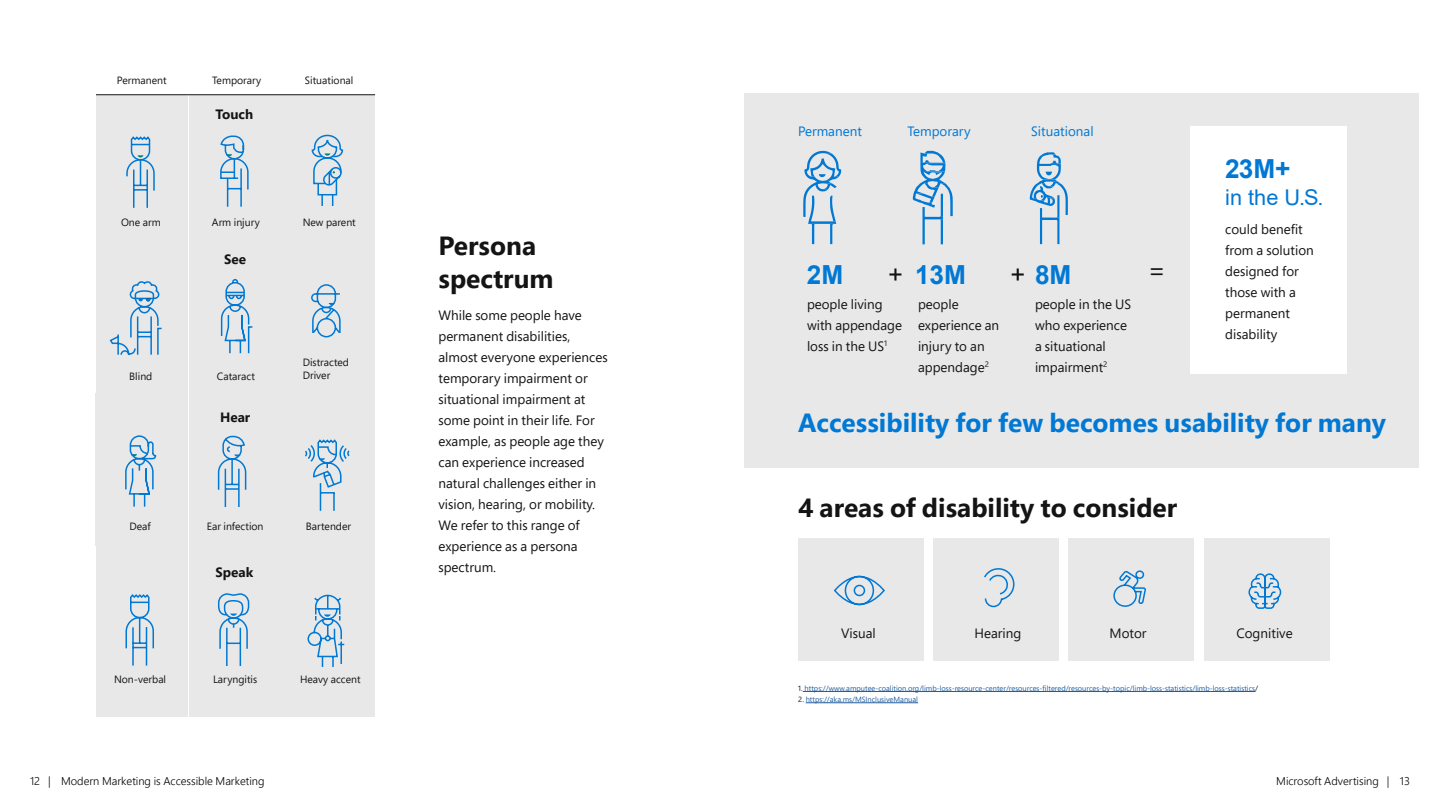
<style>
.page{position:relative;width:1440px;height:810px;background:#fff}
.page>*{position:absolute;margin:0;border:0;box-sizing:border-box;transform-origin:0 0}
.Headline{font:700 26.25px/33.8px "Segoe Pro";color:#141414}
.Headline-2{font:700 26.25px "Segoe Pro";color:#0078d4}
.t1{font:700 26.25px "Arial";color:#0078d4}
.t2{font:25.5px "Segoe Pro";color:#141414}
.t3{font:21.75px "Arial";color:#0078d4}
.t4{font:13.5px/21px "Segoe Pro";color:#141414}
.t5{font:13.5px "Segoe Pro";color:#0078d4}
.t6{font:700 13.5px "Segoe Pro";color:#141414}
.t7{font:300 11.25px "Segoe Pro";color:#000}
.t8{font:10.5px/13.5px "Segoe Pro";color:#141414}
.t9{font:7.5px "Segoe Pro";color:#215e9e}
.s1{color:#141414}
</style>
<div class="page">
<div style="left:798px;top:539px;width:125px;height:122px;background:#e8e8e8"></div>
<div style="left:933px;top:539px;width:126px;height:122px;background:#e8e8e8"></div>
<div style="left:1069px;top:539px;width:125px;height:122px;background:#e8e8e8"></div>
<div style="left:1204px;top:539px;width:125px;height:122px;background:#e8e8e8"></div>
<div style="left:745px;top:94px;width:674px;height:374px;background:#e8e8e8"></div>
<div style="left:1190px;top:126px;width:156px;height:248px;background:#fff"></div>
<hr style="left:803px;top:691px;width:452px;height:1px;background:#215e9e">
<hr style="left:806px;top:703px;width:112px;height:1px;background:#215e9e">
<svg style="left:803px;top:151px;width:38px;height:93px"></svg>
<svg style="left:913px;top:151px;width:40px;height:93px"></svg>
<svg style="left:1030px;top:152px;width:38px;height:92px"></svg>
<svg style="left:889px;top:268px;width:12px;height:13px"></svg>
<svg style="left:1012px;top:268px;width:12px;height:13px"></svg>
<svg style="left:834px;top:575px;width:51px;height:31px"></svg>
<svg style="left:984px;top:568px;width:31px;height:40px"></svg>
<div style="left:96px;top:95px;width:92px;height:621px;background:#e8e8e8"></div>
<div style="left:189px;top:95px;width:91px;height:621px;background:#e8e8e8"></div>
<div style="left:282px;top:95px;width:93px;height:621px;background:#e8e8e8"></div>
<div style="left:95px;top:393px;width:91px;height:153px;background:#e8e8e8"></div>
<hr style="left:96px;top:95px;width:279px;height:1px;background:#141414">
<svg style="left:126px;top:136px;width:29px;height:72px"></svg>
<svg style="left:220px;top:135px;width:29px;height:72px"></svg>
<svg style="left:311px;top:134px;width:33px;height:72px"></svg>
<svg style="left:109px;top:281px;width:53px;height:74px"></svg>
<svg style="left:220px;top:279px;width:33px;height:75px"></svg>
<svg style="left:311px;top:284px;width:30px;height:54px"></svg>
<svg style="left:125px;top:435px;width:32px;height:72px"></svg>
<svg style="left:217px;top:435px;width:30px;height:72px"></svg>
<svg style="left:305px;top:439px;width:45px;height:72px"></svg>
<svg style="left:125px;top:594px;width:29px;height:72px"></svg>
<hr style="left:240px;top:628px;width:1px;height:38px;background:#0078d4">
<hr style="left:226px;top:628px;width:2px;height:38px;background:#0078d4">
<svg style="left:217px;top:593px;width:33px;height:57px"></svg>
<svg style="left:307px;top:594px;width:38px;height:73px"></svg>
<svg style="left:1248px;top:573px;width:34px;height:36px"></svg>
<svg style="left:1113px;top:570px;width:32px;height:37px"></svg>
<p class="t8" style="left:117px;top:73px;width:51px">Permanent</p>
<p class="t8" style="left:212px;top:73px;width:51px">Temporary</p>
<p class="t8" style="left:305px;top:73px;width:50px">Situational</p>
<p class="t6" style="left:216px;top:105px;width:39px">Touch</p>
<p class="t5" style="left:798px;top:122px;width:65px">Permanent</p>
<p class="t5" style="left:907px;top:122px;width:65px">Temporary</p>
<p class="t5" style="left:1031px;top:122px;width:64px">Situational</p>
<p class="t8" style="left:121px;top:215px;width:41px">One arm</p>
<p class="t8" style="left:212px;top:215px;width:50px">Arm injury</p>
<p class="t8" style="left:303px;top:215px;width:55px">New parent</p>
<p class="t6" style="left:224px;top:249px;width:23px">See</p>
<h2 class="Headline" style="left:438px;top:228px;width:117px">Persona spectrum</h2>
<p class="t8" style="left:129px;top:369px;width:25px">Blind</p>
<p class="t8" style="left:129px;top:519px;width:23px">Deaf</p>
<p class="t8" style="left:217px;top:369px;width:39px">Cataract</p>
<p class="t6" style="left:220px;top:408px;width:32px">Hear</p>
<p class="t8" style="left:207px;top:519px;width:58px">Ear infection</p>
<p class="t6" style="left:216px;top:562px;width:39px">Speak</p>
<p class="t8" style="left:303px;top:355px;width:48px">Distracted<br>Driver</p>
<p class="t8" style="left:306px;top:519px;width:47px">Bartender</p>
<p class="t4" style="left:438px;top:304px;width:171px">While some people have permanent disabilities, almost everyone experiences temporary impairment or situational impairment at some point in their life. For example, as people age they can experience increased natural challenges either in vision, hearing, or mobility.<br>We refer to this range of experience as a persona spectrum.</p>
<p class="t1" style="left:807px;top:256px;width:38px">2M</p>
<p class="t4" style="left:807px;top:293px;width:97px">people living with appendage loss in the US<sup>1</sup></p>
<p class="t1" style="left:915px;top:256px;width:53px">13M</p>
<p class="t4" style="left:918px;top:293px;width:83px">people experience an injury to an appendage<sup>2</sup></p>
<p class="t1" style="left:1035px;top:256px;width:38px">8M</p>
<p class="t4" style="left:1035px;top:293px;width:98px">people in the US who experience a situational impairment<sup>2</sup></p>
<p class="t2" style="left:1148px;top:253px;width:19px">=</p>
<p class="t1" style="left:1225px;top:150px;width:67px">23M+</p>
<p class="t3" style="left:1225px;top:182px;width:100px">in the U.S.</p>
<p class="t4" style="left:1225px;top:218px;width:90px">could benefit from a solution designed for those with a permanent disability</p>
<h2 class="Headline-2" style="left:798px;top:404px;width:590px">Accessibility for few becomes usability for many</h2>
<h2 class="Headline" style="left:798px;top:490px;width:381px">4 areas of disability to consider</h2>
<p class="t4" style="left:841px;top:622px;width:36px">Visual</p>
<p class="t4" style="left:975px;top:622px;width:48px">Hearing</p>
<p class="t4" style="left:1110px;top:622px;width:39px">Motor</p>
<p class="t4" style="left:1236px;top:622px;width:58px">Cognitive</p>
<p class="t8" style="left:114px;top:673px;width:54px">Non-verbal</p>
<p class="t8" style="left:213px;top:673px;width:46px">Laryngitis</p>
<p class="t8" style="left:300px;top:673px;width:62px">Heavy accent</p>
<p class="t9" style="left:798px;top:683px;width:461px"><span class="s1">1.</span> https://www.amputee-coalition.org/limb-loss-resource-center/resources-filtered/resources-by-topic/limb-loss-statistics/limb-loss-statistics<span class="s1">/</span></p>
<p class="t9" style="left:798px;top:694px;width:121px"><span class="s1">2.</span> https://aka.ms/MSInclusiveManual</p>
<p class="t7" style="left:30px;top:774px;width:236px">12 | Modern Marketing is Accessible Marketing</p>
<p class="t7" style="left:1276px;top:774px;width:135px">Microsoft Advertising | 13</p>
</div>
